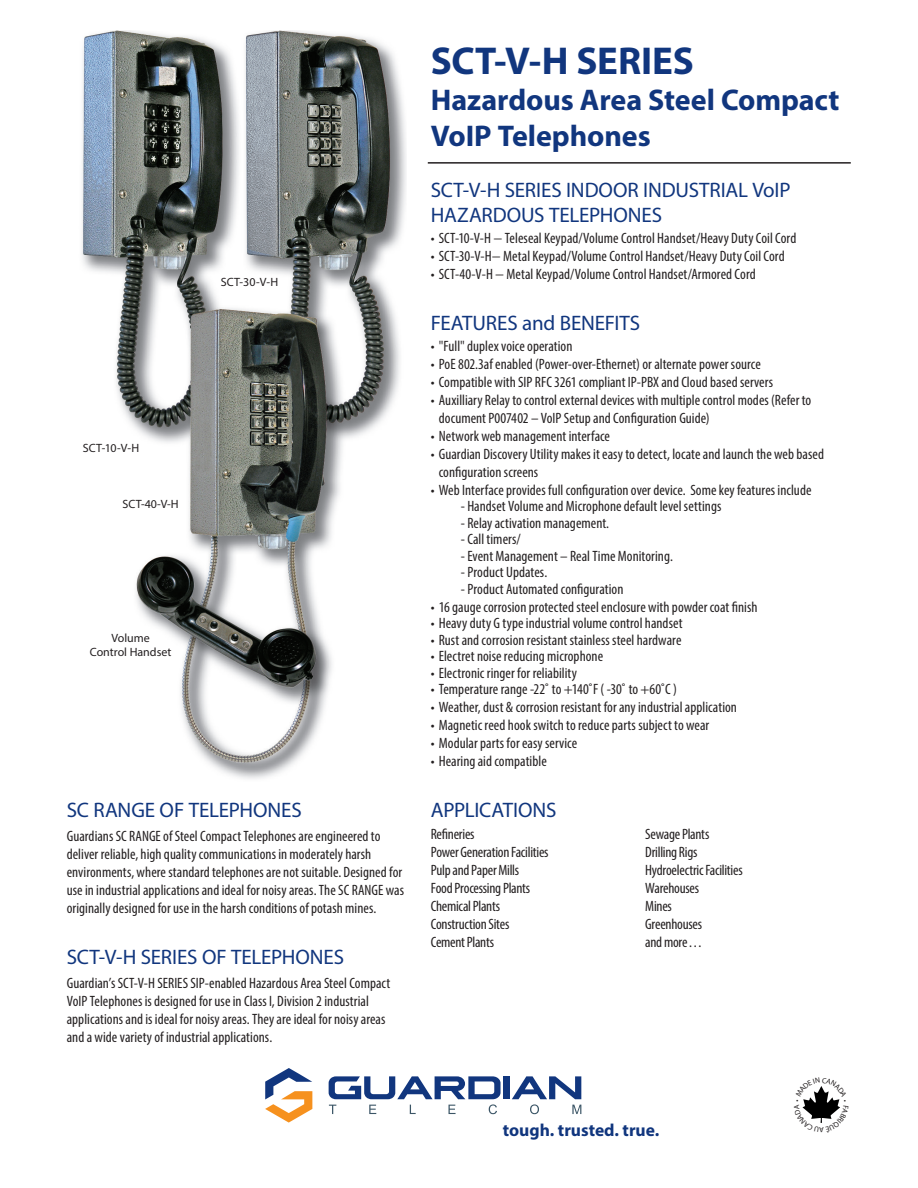
<style>
.page{position:relative;width:918px;height:1188px;background:#fff}
.page>*{position:absolute;margin:0;border:0;box-sizing:border-box;transform-origin:0 0}
.Heading_1{font:700 39px "Myriad Pro";letter-spacing:-.005em;color:#11367e}
.Heading_2_w_underlin{font:700 30px/36px "Myriad Pro";letter-spacing:-.005em;color:#11367e}
.Paragraph_Heading{font:21px/25.2px "Myriad Pro";letter-spacing:-.005em;color:#11367e}
.t1{font:700 17.4px "Myriad Pro";color:#11367e}
.Paragraph{font:condensed 15px/18px "Myriad Pro";letter-spacing:.005em;color:#231f20}
.Paragraph_10pt_Inden{font:condensed 15px "Myriad Pro";letter-spacing:.005em;color:#231f20}
.Paragraph-2{font:condensed 15px "Myriad Pro";letter-spacing:-.015em;color:#231f20}
.Paragraph-3{font:condensed 15px "Myriad Pro";letter-spacing:-.02em;color:#231f20}
.t2{font:12px "Myriad Pro";color:#231f20}
</style>
<div class="page">
<img style="left:81px;top:31px;width:325px;height:748px">
<hr style="left:428px;top:162px;width:423px;height:2px;background:#231f20">
<div style="left:504px;top:1076px;width:6px;height:23px;background:#11367e"></div>
<svg style="left:265px;top:1068px;width:47px;height:55px"></svg>
<svg style="left:329px;top:1076px;width:172px;height:38px"></svg>
<svg style="left:512px;top:1076px;width:69px;height:38px"></svg>
<svg style="left:802px;top:1086px;width:38px;height:37px"></svg>
<p class="t2" style="left:221px;top:274px;width:59px">SCT-30-V-H</p>
<p class="t2" style="left:83px;top:441px;width:58px">SCT-10-V-H</p>
<p class="t2" style="left:123px;top:496px;width:58px">SCT-40-V-H</p>
<p class="t2" style="left:112px;top:631px;width:40px">Volume</p>
<p class="t2" style="left:90px;top:645px;width:83px">Control Handset</p>
<p class="Paragraph_Heading" style="left:67px;top:797px;width:236px">SC RANGE OF TELEPHONES</p>
<p class="Paragraph" style="left:67px;top:827px;width:339px">Guardians SC RANGE of Steel Compact Telephones are engineered to deliver reliable, high quality communications in moderately harsh environments, where standard telephones are not suitable. Designed for use in industrial applications and ideal for noisy areas. The SC RANGE was originally designed for use in the harsh conditions of potash mines.</p>
<p class="Paragraph_Heading" style="left:67px;top:944px;width:279px">SCT-V-H SERIES OF TELEPHONES</p>
<p class="Paragraph" style="left:67px;top:974px;width:325px">Guardian’s SCT-V-H SERIES SIP-enabled Hazardous Area Steel Compact VoIP Telephones is designed for use in Class I, Division 2 industrial applications and is ideal for noisy areas. They are ideal for noisy areas and a wide variety of industrial applications.</p>
<p class="Heading_1" style="left:431px;top:35px;width:265px">SCT-V-H SERIES</p>
<p class="Heading_2_w_underlin" style="left:431px;top:81px;width:410px">Hazardous Area Steel Compact<br>VoIP Telephones</p>
<p class="Paragraph_Heading" style="left:431px;top:177px;width:361px">SCT-V-H SERIES INDOOR INDUSTRIAL VoIP<br>HAZARDOUS TELEPHONES</p>
<p class="Paragraph" style="left:431px;top:229px;width:367px">• SCT-10-V-H − Teleseal Keypad/Volume Control Handset/Heavy Duty Coil Cord</p>
<p class="Paragraph" style="left:431px;top:247px;width:355px">• SCT-30-V-H− Metal Keypad/Volume Control Handset/Heavy Duty Coil Cord</p>
<p class="Paragraph" style="left:431px;top:265px;width:327px">• SCT-40-V-H − Metal Keypad/Volume Control Handset/Armored Cord</p>
<p class="Paragraph_Heading" style="left:431px;top:310px;width:211px">FEATURES and BENEFITS</p>
<p class="Paragraph" style="left:431px;top:336px;width:143px">• "Full" duplex voice operation</p>
<p class="Paragraph" style="left:431px;top:354px;width:332px">• PoE 802.3af enabled (Power-over-Ethernet) or alternate power source</p>
<p class="Paragraph" style="left:431px;top:372px;width:344px">• Compatible with SIP RFC 3261 compliant IP-PBX and Cloud based servers</p>
<p class="Paragraph" style="left:439px;top:390px;width:374px;text-indent:-8px">• Auxilliary Relay to control external devices with multiple control modes (Refer to document P007402 – VoIP Setup and Configuration Guide)</p>
<p class="Paragraph" style="left:431px;top:426px;width:181px">• Network web management interface</p>
<p class="Paragraph" style="left:439px;top:444px;width:387px;text-indent:-8px">• Guardian Discovery Utility makes it easy to detect, locate and launch the web based configuration screens</p>
<p class="Paragraph" style="left:431px;top:480px;width:382px">• Web Interface provides full configuration over device. Some key features include</p>
<p class="Paragraph_10pt_Inden" style="left:461px;top:497px;width:262px">- Handset Volume and Microphone default level settings</p>
<p class="Paragraph_10pt_Inden" style="left:461px;top:513px;width:150px">- Relay activation management.</p>
<p class="Paragraph_10pt_Inden" style="left:461px;top:530px;width:61px">- Call timers/</p>
<p class="Paragraph_10pt_Inden" style="left:461px;top:546px;width:214px">- Event Management – Real Time Monitoring.</p>
<p class="Paragraph_10pt_Inden" style="left:461px;top:563px;width:88px">- Product Updates.</p>
<p class="Paragraph_10pt_Inden" style="left:461px;top:579px;width:164px">- Product Automated configuration</p>
<p class="Paragraph" style="left:431px;top:597px;width:328px">• 16 gauge corrosion protected steel enclosure with powder coat finish</p>
<p class="Paragraph" style="left:431px;top:614px;width:253px">• Heavy duty G type industrial volume control handset</p>
<p class="Paragraph" style="left:431px;top:630px;width:252px">• Rust and corrosion resistant stainless steel hardware</p>
<p class="Paragraph" style="left:431px;top:647px;width:174px">• Electret noise reducing microphone</p>
<p class="Paragraph" style="left:431px;top:663px;width:148px">• Electronic ringer for reliability</p>
<p class="Paragraph" style="left:431px;top:680px;width:248px">• Temperature range -22˚ to +140˚F ( -30˚ to +60˚C )</p>
<p class="Paragraph" style="left:431px;top:698px;width:308px">• Weather, dust &amp; corrosion resistant for any industrial application</p>
<p class="Paragraph" style="left:431px;top:716px;width:280px">• Magnetic reed hook switch to reduce parts subject to wear</p>
<p class="Paragraph" style="left:431px;top:734px;width:148px">• Modular parts for easy service</p>
<p class="Paragraph" style="left:431px;top:752px;width:118px">• Hearing aid compatible</p>
<p class="Paragraph_Heading" style="left:431px;top:797px;width:127px">APPLICATIONS</p>
<p class="Paragraph-2" style="left:431px;top:825px;width:45px">Refineries</p>
<p class="Paragraph-2" style="left:645px;top:825px;width:66px">Sewage Plants</p>
<p class="Paragraph-2" style="left:431px;top:843px;width:119px">Power Generation Facilities</p>
<p class="Paragraph-2" style="left:645px;top:843px;width:54px">Drilling Rigs</p>
<p class="Paragraph-3" style="left:431px;top:861px;width:90px">Pulp and Paper Mills</p>
<p class="Paragraph-2" style="left:645px;top:861px;width:99px">Hydroelectric Facilities</p>
<p class="Paragraph-3" style="left:431px;top:879px;width:101px">Food Processing Plants</p>
<p class="Paragraph-2" style="left:645px;top:879px;width:55px">Warehouses</p>
<p class="Paragraph-3" style="left:431px;top:897px;width:71px">Chemical Plants</p>
<p class="Paragraph" style="left:645px;top:897px;width:28px">Mines</p>
<p class="Paragraph-2" style="left:431px;top:915px;width:80px">Construction Sites</p>
<p class="Paragraph-2" style="left:645px;top:915px;width:58px">Greenhouses</p>
<p class="Paragraph-3" style="left:431px;top:933px;width:65px">Cement Plants</p>
<p class="Paragraph" style="left:645px;top:933px;width:58px">and more . . .</p>
<p class="t1" style="left:503px;top:1119px;width:158px">tough. trusted. true.</p>
</div>
